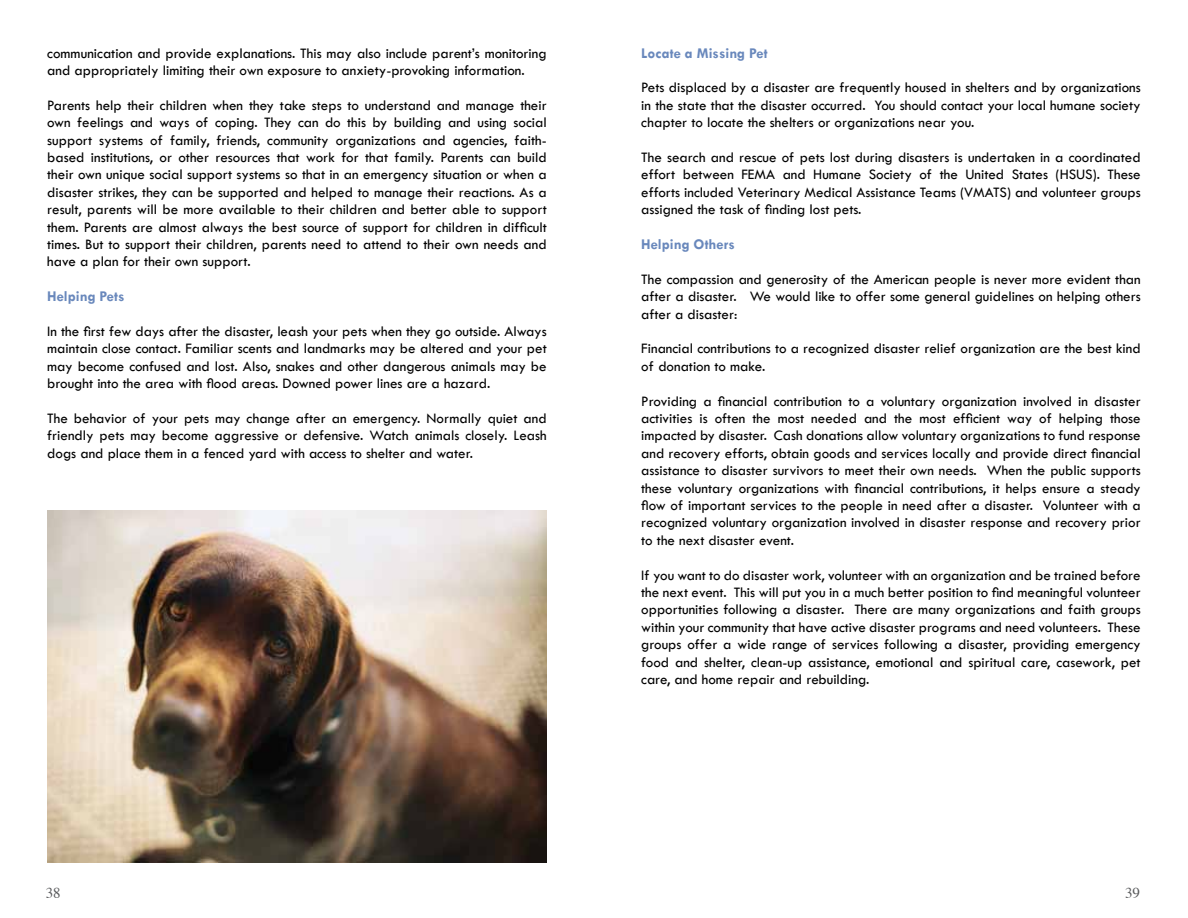
<style>
.page{position:relative;width:1188px;height:918px;background:#fff}
.page>*{position:absolute;margin:0;border:0;box-sizing:border-box;transform-origin:0 0}
.t1{font:15px/17.4px "Tw Cen";color:#000;text-align:justify}
.t2{font:700 15px "Tw Cen";color:#6988bc}
.t3{font:15px "Times";color:#58595b}
</style>
<div class="page">
<img style="left:47px;top:511px;width:500px;height:352px">
<p class="t1" style="left:47px;top:44px;width:501px">communication and provide explanations. This may also include parent’s monitoring and appropriately limiting their own exposure to anxiety-provoking information.</p>
<p class="t1" style="left:47px;top:96px;width:501px">Parents help their children when they take steps to understand and manage their own feelings and ways of coping. They can do this by building and using social support systems of family, friends, community organizations and agencies, faith&shy;based institutions, or other resources that work for that family. Parents can build their own unique social support systems so that in an emergency situation or when a disaster strikes, they can be supported and helped to manage their reactions. As a result, parents will be more available to their children and better able to support them. Parents are almost always the best source of support for children in difficult times. But to support their children, parents need to attend to their own needs and have a plan for their own support.</p>
<p class="t2" style="left:47px;top:287px;width:79px">Helping Pets</p>
<p class="t1" style="left:47px;top:323px;width:501px">In the first few days after the disaster, leash your pets when they go outside. Always maintain close contact. Familiar scents and landmarks may be altered and your pet may become confused and lost. Also, snakes and other dangerous animals may be brought into the area with flood areas. Downed power lines are a hazard.</p>
<p class="t1" style="left:47px;top:410px;width:501px">The behavior of your pets may change after an emergency. Normally quiet and friendly pets may become aggressive or defensive. Watch animals closely. Leash dogs and place them in a fenced yard with access to shelter and water.</p>
<p class="t2" style="left:641px;top:44px;width:128px">Locate a Missing Pet</p>
<p class="t1" style="left:641px;top:79px;width:501px">Pets displaced by a disaster are frequently housed in shelters and by organizations in the state that the disaster occurred. You should contact your local humane society chapter to locate the shelters or organizations near you.</p>
<p class="t1" style="left:641px;top:149px;width:501px">The search and rescue of pets lost during disasters is undertaken in a coordinated effort between FEMA and Humane Society of the United States (HSUS). These efforts included Veterinary Medical Assistance Teams (VMATS) and volunteer groups assigned the task of finding lost pets.</p>
<p class="t2" style="left:641px;top:235px;width:95px">Helping Others</p>
<p class="t1" style="left:641px;top:270px;width:501px">The compassion and generosity of the American people is never more evident than after a disaster. We would like to offer some general guidelines on helping others after a disaster:</p>
<p class="t1" style="left:641px;top:340px;width:501px">Financial contributions to a recognized disaster relief organization are the best kind of donation to make.</p>
<p class="t1" style="left:641px;top:392px;width:501px">Providing a financial contribution to a voluntary organization involved in disaster activities is often the most needed and the most efficient way of helping those impacted by disaster. Cash donations allow voluntary organizations to fund response and recovery efforts, obtain goods and services locally and provide direct financial assistance to disaster survivors to meet their own needs. When the public supports these voluntary organizations with financial contributions, it helps ensure a steady flow of important services to the people in need after a disaster. Volunteer with a recognized voluntary organization involved in disaster response and recovery prior to the next disaster event.</p>
<p class="t1" style="left:641px;top:566px;width:501px">If you want to do disaster work, volunteer with an organization and be trained before the next event. This will put you in a much better position to find meaningful volunteer opportunities following a disaster. There are many organizations and faith groups within your community that have active disaster programs and need volunteers. These groups offer a wide range of services following a disaster, providing emergency food and shelter, clean-up assistance, emotional and spiritual care, casework, pet care, and home repair and rebuilding.</p>
<p class="t3" style="left:46px;top:879px;width:16px">38</p>
<p class="t3" style="left:1125px;top:879px;width:16px">39</p>
</div>
